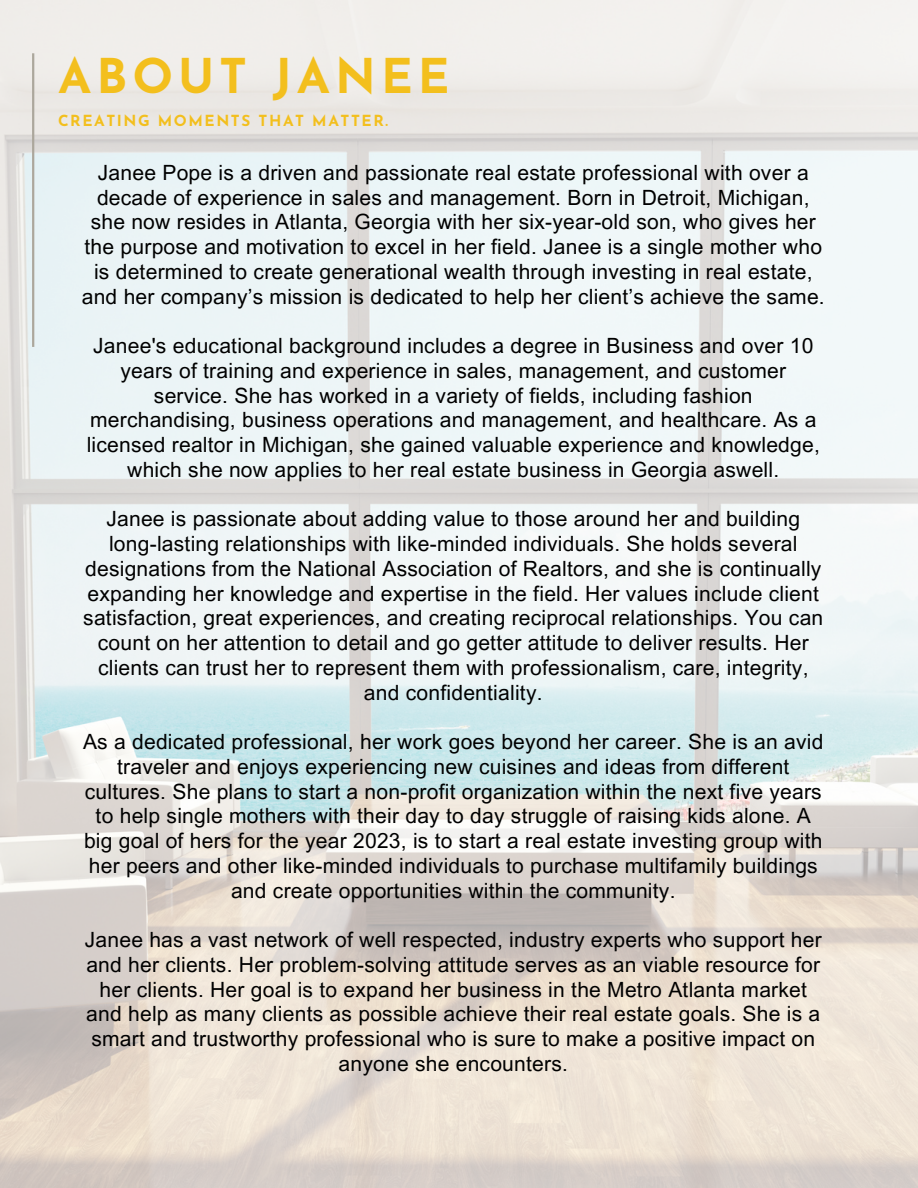
<style>
.page{position:relative;width:918px;height:1188px;background:#fff}
.page>*{position:absolute;margin:0;border:0;box-sizing:border-box;transform-origin:0 0}
.t1{font:700 47.85px "Josefin Sans";letter-spacing:.105em;color:#f3bf1d}
.t2{font:21px/24.8px "Arial MT Pro";letter-spacing:.01em;color:#000;text-align:center}
.t3{font:700 15.3px "Josefin Sans";letter-spacing:.105em;color:#f3bf1d}
</style>
<div class="page">
<img style="left:0;top:0;width:918px;height:1188px">
<hr style="left:32px;top:53px;width:2px;height:294px;background:#aca79c">
<h1 class="t1" style="left:58px;top:57px;width:393px">ABOUT JANEE</h1>
<p class="t3" style="left:58px;top:115px;width:331px">CREATING MOMENTS THAT MATTER.</p>
<p class="t2" style="left:82px;top:163px;width:745px">Janee Pope is a driven and passionate real estate professional with over a decade of experience in sales and management. Born in Detroit, Michigan, she now resides in Atlanta, Georgia with her six-year-old son, who gives her the purpose and motivation to excel in her field. Janee is a single mother who is determined to create generational wealth through investing in real estate, and her company’s mission is dedicated to help her client’s achieve the same.</p>
<p class="t2" style="left:87px;top:336px;width:735px">Janee's educational background includes a degree in Business and over 10 years of training and experience in sales, management, and customer service. She has worked in a variety of fields, including fashion merchandising, business operations and management, and healthcare. As a licensed realtor in Michigan, she gained valuable experience and knowledge, which she now applies to her real estate business in Georgia aswell.</p>
<p class="t2" style="left:83px;top:509px;width:742px">Janee is passionate about adding value to those around her and building long-lasting relationships with like-minded individuals. She holds several designations from the National Association of Realtors, and she is continually expanding her knowledge and expertise in the field. Her values include client satisfaction, great experiences, and creating reciprocal relationships. You can count on her attention to detail and go getter attitude to deliver results. Her clients can trust her to represent them with professionalism, care, integrity, and confidentiality.</p>
<p class="t2" style="left:83px;top:732px;width:742px">As a dedicated professional, her work goes beyond her career. She is an avid traveler and enjoys experiencing new cuisines and ideas from different cultures. She plans to start a non-profit organization within the next five years to help single mothers with their day to day struggle of raising kids alone. A big goal of hers for the year 2023, is to start a real estate investing group with her peers and other like-minded individuals to purchase multifamily buildings and create opportunities within the community.</p>
<p class="t2" style="left:85px;top:930px;width:738px">Janee has a vast network of well respected, industry experts who support her and her clients. Her problem-solving attitude serves as an viable resource for her clients. Her goal is to expand her business in the Metro Atlanta market and help as many clients as possible achieve their real estate goals. She is a smart and trustworthy professional who is sure to make a positive impact on anyone she encounters.</p>
</div>
